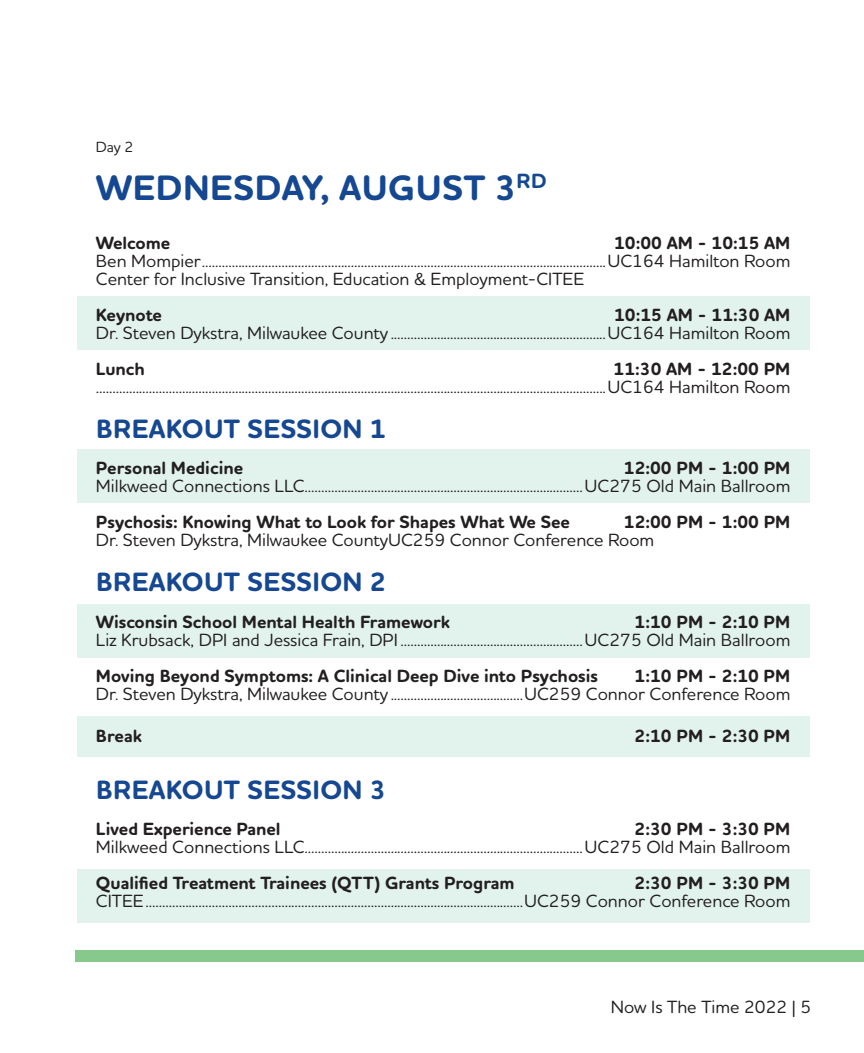
<style>
.page{position:relative;width:864px;height:1053px;background:#fff}
.page>*{position:absolute;margin:0;border:0;box-sizing:border-box;transform-origin:0 0}
.t1{font:700 36px "Houschka Rounded";letter-spacing:.015em;color:#164892}
.t2{font:700 27px "Houschka Rounded";letter-spacing:.015em;color:#164892}
.t3{font:500 18px/18px "Houschka Rounded";color:#231f20}
.t4{font:700 18px "Houschka Rounded";color:#231f20}
.t5{font:500 15px "Houschka Rounded";color:#231f20}
</style>
<div class="page">
<div style="left:78px;top:296px;width:732px;height:54px;background:#e2f3ee"></div>
<div style="left:78px;top:449px;width:732px;height:54px;background:#e2f3ee"></div>
<div style="left:78px;top:604px;width:732px;height:54px;background:#e2f3ee"></div>
<div style="left:78px;top:716px;width:732px;height:41px;background:#e2f3ee"></div>
<div style="left:78px;top:869px;width:732px;height:54px;background:#e2f3ee"></div>
<div style="left:75px;top:951px;width:789px;height:11px;background:#87c98c"></div>
<p class="t5" style="left:96px;top:138px;width:39px">Day 2</p>
<p class="t1" style="left:96px;top:164px;width:452px">WEDNESDAY, AUGUST 3<sup>RD</sup></p>
<p class="t4" style="left:96px;top:231px;width:76px">Welcome</p>
<p class="t4" style="left:614px;top:231px;width:178px">10:00 AM - 10:15 AM</p>
<p class="t3" style="left:96px;top:251px;width:696px">Ben Mompier..........................................................................................................................UC164 Hamilton Room<br>Center for Inclusive Transition, Education &amp; Employment-CITEE</p>
<p class="t4" style="left:96px;top:303px;width:68px">Keynote</p>
<p class="t4" style="left:614px;top:303px;width:178px">10:15 AM - 11:30 AM</p>
<p class="t3" style="left:96px;top:323px;width:696px">Dr. Steven Dykstra, Milwaukee County .................................................................UC164 Hamilton Room</p>
<p class="t4" style="left:96px;top:357px;width:51px">Lunch</p>
<p class="t4" style="left:614px;top:357px;width:178px">11:30 AM - 12:00 PM</p>
<p class="t3" style="left:96px;top:377px;width:696px">..........................................................................................................................................................UC164 Hamilton Room</p>
<p class="t2" style="left:96px;top:411px;width:291px">BREAKOUT SESSION 1</p>
<p class="t4" style="left:96px;top:457px;width:149px">Personal Medicine</p>
<p class="t4" style="left:624px;top:457px;width:168px">12:00 PM - 1:00 PM</p>
<p class="t3" style="left:96px;top:477px;width:696px">Milkweed Connections LLC....................................................................................UC275 Old Main Ballroom</p>
<p class="t4" style="left:96px;top:511px;width:476px">Psychosis: Knowing What to Look for Shapes What We See</p>
<p class="t4" style="left:624px;top:511px;width:168px">12:00 PM - 1:00 PM</p>
<p class="t3" style="left:96px;top:531px;width:560px">Dr. Steven Dykstra, Milwaukee CountyUC259 Connor Conference Room</p>
<p class="t2" style="left:96px;top:565px;width:291px">BREAKOUT SESSION 2</p>
<p class="t4" style="left:96px;top:610px;width:355px">Wisconsin School Mental Health Framework</p>
<p class="t4" style="left:635px;top:610px;width:157px">1:10 PM - 2:10 PM</p>
<p class="t3" style="left:96px;top:630px;width:696px">Liz Krubsack, DPI and Jessica Frain, DPI .......................................................UC275 Old Main Ballroom</p>
<p class="t4" style="left:96px;top:664px;width:504px">Moving Beyond Symptoms: A Clinical Deep Dive into Psychosis</p>
<p class="t4" style="left:635px;top:664px;width:157px">1:10 PM - 2:10 PM</p>
<p class="t3" style="left:96px;top:684px;width:696px">Dr. Steven Dykstra, Milwaukee County ........................................UC259 Connor Conference Room</p>
<p class="t4" style="left:96px;top:724px;width:47px">Break</p>
<p class="t4" style="left:635px;top:724px;width:157px">2:10 PM - 2:30 PM</p>
<p class="t2" style="left:96px;top:773px;width:291px">BREAKOUT SESSION 3</p>
<p class="t4" style="left:96px;top:818px;width:186px">Lived Experience Panel</p>
<p class="t4" style="left:635px;top:818px;width:157px">2:30 PM - 3:30 PM</p>
<p class="t3" style="left:96px;top:838px;width:696px">Milkweed Connections LLC....................................................................................UC275 Old Main Ballroom</p>
<p class="t4" style="left:96px;top:872px;width:420px">Qualified Treatment Trainees (QTT) Grants Program</p>
<p class="t4" style="left:635px;top:872px;width:157px">2:30 PM - 3:30 PM</p>
<p class="t3" style="left:96px;top:892px;width:696px">CITEE..................................................................................................................UC259 Connor Conference Room</p>
<p class="t3" style="left:611px;top:997px;width:202px">Now Is The Time 2022 | 5</p>
</div>
